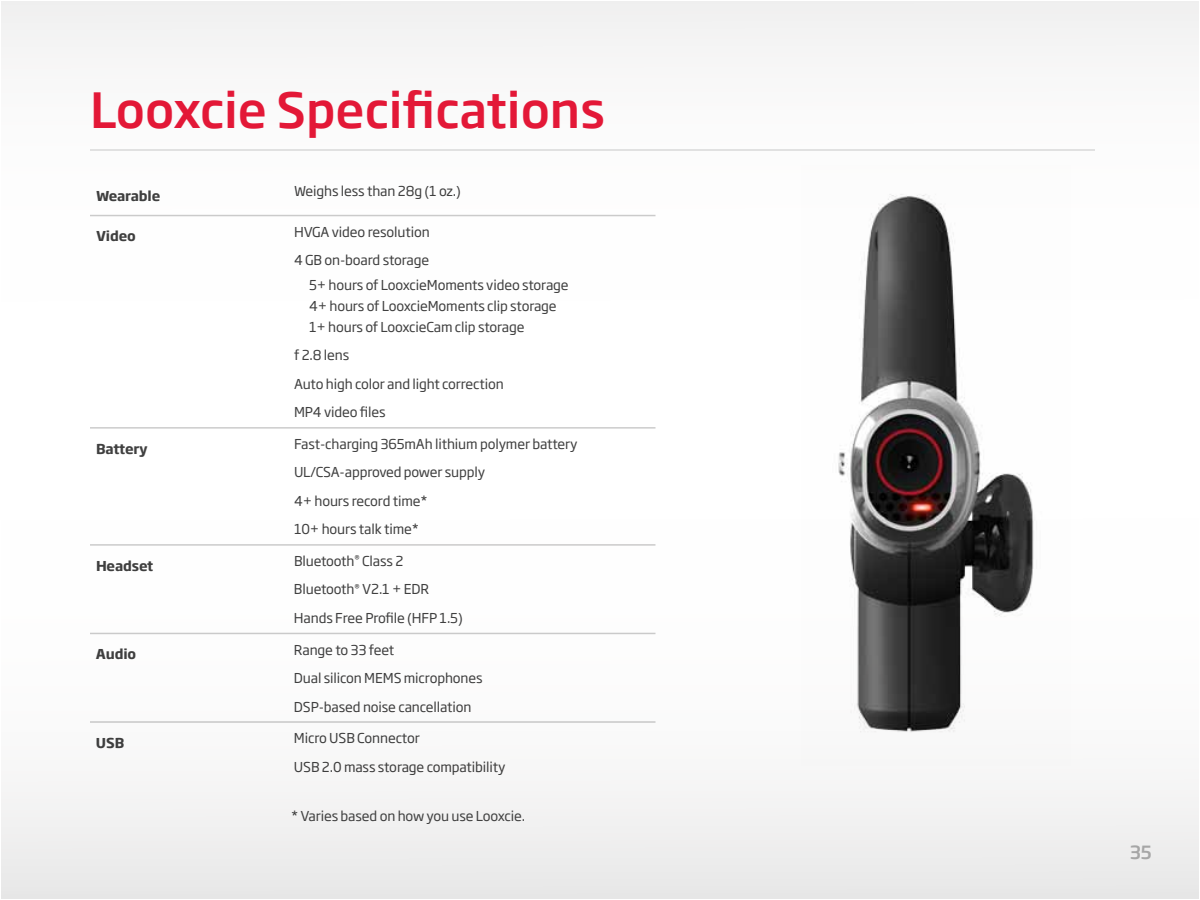
<style>
.page{position:relative;width:1200px;height:900px;background:#fff}
.page>*{position:absolute;margin:0;border:0;box-sizing:border-box;transform-origin:0 0}
.t1{font:500 48px "Soho Gothic Pro";color:#e31837}
.t2{font:500 18px "Soho Gothic Pro";color:#a6a6a6}
.t3{font:13.5px/28.5px "Soho Gothic Pro";letter-spacing:-.01em;color:#404040}
.t4{font:700 13.5px "Soho Gothic Pro";letter-spacing:-.01em;color:#404040}
</style>
<div class="page">
<div style="left:2px;top:2px;width:1196px;height:896px;background:linear-gradient(to bottom,#fefefe,#f7f7f7)"></div>
<hr style="left:90px;top:215px;width:198px;height:1px;background:#ccc">
<hr style="left:90px;top:427px;width:198px;height:2px;background:#ccc">
<hr style="left:90px;top:544px;width:198px;height:2px;background:#ccc">
<hr style="left:90px;top:633px;width:198px;height:1px;background:#ccc">
<hr style="left:90px;top:721px;width:198px;height:2px;background:#ccc">
<hr style="left:288px;top:215px;width:368px;height:1px;background:#ccc">
<hr style="left:288px;top:427px;width:368px;height:2px;background:#ccc">
<hr style="left:288px;top:544px;width:368px;height:2px;background:#ccc">
<hr style="left:288px;top:633px;width:368px;height:1px;background:#ccc">
<hr style="left:288px;top:721px;width:368px;height:2px;background:#ccc">
<img style="left:801px;top:165px;width:269px;height:601px">
<hr style="left:90px;top:149px;width:1005px;height:2px;background:#d9d9d9">
<h1 class="t1" style="left:90px;top:72px;width:516px">Looxcie Specifications</h1>
<p class="t4" style="left:96px;top:185px;width:66px">Wearable</p>
<p class="t3" style="left:294px;top:176px;width:169px">Weighs less than 28g (1 oz.)</p>
<p class="t4" style="left:96px;top:225px;width:41px">Video</p>
<p class="t3" style="left:294px;top:217px;width:137px">HVGA video resolution<br>4 GB on-board storage</p>
<p class="t3" style="left:309px;top:274px;width:261px;line-height:21px">5+ hours of LooxcieMoments video storage<br>4+ hours of LooxcieMoments clip storage<br>1+ hours of LooxcieCam clip storage</p>
<p class="t3" style="left:294px;top:340px;width:211px">f 2.8 lens<br>Auto high color and light correction<br>MP4 video files</p>
<p class="t4" style="left:96px;top:438px;width:53px">Battery</p>
<p class="t3" style="left:294px;top:429px;width:285px">Fast-charging 365mAh lithium polymer battery<br>UL/CSA-approved power supply<br>4+ hours record time*<br>10+ hours talk time*</p>
<p class="t4" style="left:96px;top:555px;width:59px">Headset</p>
<p class="t3" style="left:294px;top:546px;width:170px">Bluetooth<sup>®</sup> Class 2<br>Bluetooth<sup>®</sup> V2.1 + EDR<br>Hands Free Profile (HFP 1.5)</p>
<p class="t4" style="left:96px;top:643px;width:42px">Audio</p>
<p class="t3" style="left:294px;top:635px;width:190px">Range to 33 feet<br>Dual silicon MEMS microphones<br>DSP-based noise cancellation</p>
<p class="t4" style="left:96px;top:732px;width:30px">USB</p>
<p class="t3" style="left:294px;top:723px;width:213px">Micro USB Connector<br>USB 2.0 mass storage compatibility</p>
<p class="t3" style="left:291px;top:801px;width:236px">* Varies based on how you use Looxcie.</p>
<h2 class="t2" style="left:1130px;top:838px;width:24px">35</h2>
</div>
